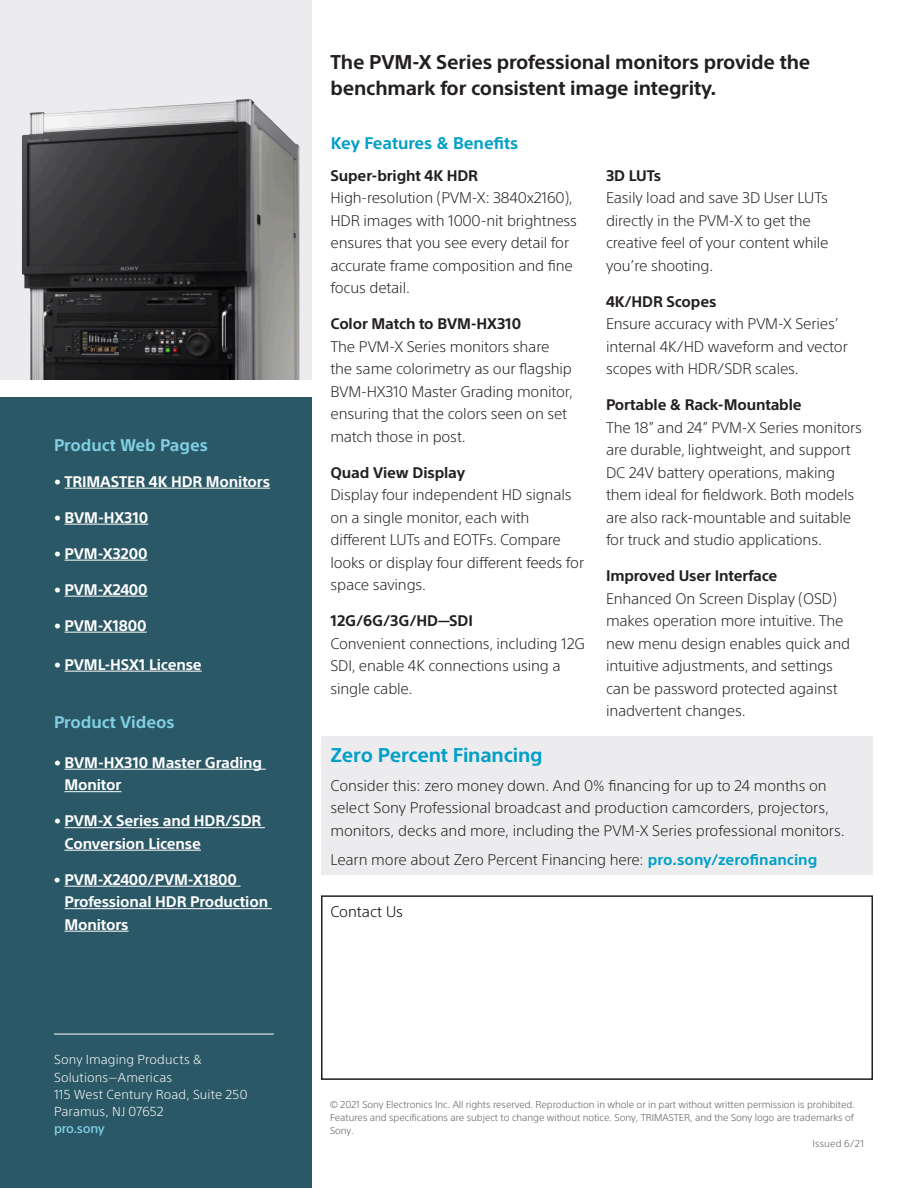
<style>
.page{position:relative;width:918px;height:1188px;background:#fff}
.page>*{position:absolute;margin:0;border:0;box-sizing:border-box;transform-origin:0 0}
.t1{font:700 19.5px/25.5px "SST Pro";letter-spacing:-.01em;color:#231f20}
.t2{font:700 19.5px "SST Pro";letter-spacing:-.01em;color:#029fc8}
.t3{font:700 16.5px "SST Pro";color:#81cfe3}
.t4{font:700 16.5px "SST Pro";color:#029fc8}
.t5{font:300 15px/22.5px "SST Pro";letter-spacing:-.01em;color:#231f20}
.t6{font:700 15px/22.5px "SST Pro";letter-spacing:-.01em;color:#fff}
.t7{font:300 15px "SST Pro";color:#000}
.MK_No__2014{font:300 12.75px/17.2px "SST Pro";letter-spacing:.01em;color:#fff}
.MK_No__2014-2{font:500 12.75px "SST Pro";letter-spacing:-.025em;color:#81cfe3}
.CopyRights_2014{font:300 9.75px/12.9px "SST Pro";letter-spacing:-.005em;color:#57585a;text-align:justify}
.CopyRights_2014-2{font:300 9.75px "SST Pro";letter-spacing:.015em;color:#57585a}
.s1{font-weight:700}
.s2{font-weight:700;color:#029fc8}
.s3{font-family:"SST"}
</style>
<div class="page">
<div style="left:0;top:397px;width:311px;height:791px;background:#2b5866"></div>
<hr style="left:54px;top:1034px;width:220px;height:1px;background:#fff">
<div style="left:321px;top:895px;width:552px;height:185px;border:2px solid #231f20"></div>
<div style="left:321px;top:736px;width:552px;height:139px;background:#ececee"></div>
<div style="left:0;top:0;width:312px;height:379px;background:#ececee"></div>
<img style="left:22px;top:98px;width:278px;height:281px">
<hr style="left:65px;top:488px;width:205px;height:1px;background:#fff">
<hr style="left:65px;top:524px;width:83px;height:1px;background:#fff">
<hr style="left:65px;top:560px;width:83px;height:1px;background:#fff">
<hr style="left:65px;top:596px;width:83px;height:1px;background:#fff">
<hr style="left:65px;top:632px;width:82px;height:1px;background:#fff">
<hr style="left:65px;top:671px;width:137px;height:1px;background:#fff">
<hr style="left:65px;top:769px;width:201px;height:1px;background:#fff">
<hr style="left:65px;top:791px;width:56px;height:1px;background:#fff">
<hr style="left:65px;top:827px;width:200px;height:1px;background:#fff">
<hr style="left:65px;top:850px;width:136px;height:1px;background:#fff">
<hr style="left:65px;top:886px;width:176px;height:1px;background:#fff">
<hr style="left:65px;top:908px;width:207px;height:1px;background:#fff">
<hr style="left:65px;top:931px;width:64px;height:1px;background:#fff">
<p class="t3" style="left:54px;top:435px;width:155px">Product Web Pages</p>
<p class="t6" style="left:54px;top:470px;width:218px">• TRIMASTER 4K HDR Monitors</p>
<p class="t6" style="left:54px;top:506px;width:96px">• BVM-HX310</p>
<p class="t6" style="left:54px;top:542px;width:95px">• PVM-X3200</p>
<p class="t6" style="left:54px;top:578px;width:95px">• PVM-X2400</p>
<p class="t6" style="left:54px;top:614px;width:94px">• PVM-X1800</p>
<p class="t6" style="left:54px;top:653px;width:149px">• PVML-HSX1 License</p>
<p class="t3" style="left:54px;top:713px;width:122px">Product Videos</p>
<p class="t6" style="left:65px;top:751px;width:199px;text-indent:-11px">• BVM-HX310 Master Grading<br>Monitor</p>
<p class="t6" style="left:65px;top:809px;width:198px;text-indent:-11px">• PVM-X Series and HDR/SDR<br>Conversion License</p>
<p class="t6" style="left:65px;top:868px;width:205px;text-indent:-11px">• PVM-X2400/PVM-X1800<br>Professional HDR Production<br>Monitors</p>
<p class="MK_No__2014" style="left:54px;top:1051px;width:149px">Sony Imaging Products &amp;<br>Solutions—Americas</p>
<p class="MK_No__2014" style="left:54px;top:1086px;width:195px">115 West Century Road, Suite 250</p>
<p class="MK_No__2014" style="left:54px;top:1103px;width:111px">Paramus, NJ 07652</p>
<p class="MK_No__2014-2" style="left:54px;top:1121px;width:52px">pro.sony</p>
<p class="t1" style="left:330px;top:49px;width:481px">The PVM-X Series professional monitors provide the benchmark for consistent image integrity.</p>
<p class="t4" style="left:331px;top:133px;width:189px">Key Features &amp; Benefits</p>
<p class="t5" style="left:330px;top:164px;width:248px"><span class="s1">Super-bright 4K HDR<br></span>High-resolution (PVM-X: 3840x2160),<br>HDR images with 1000-nit brightness ensures that you see every detail for accurate frame composition and fine focus detail.</p>
<p class="t5" style="left:330px;top:312px;width:244px"><span class="s1">Color Match to BVM-HX310<br></span>The PVM-X Series monitors share the same colorimetry as our flagship<br>BVM-HX310 Master Grading monitor, ensuring that the colors seen on set match those in post.</p>
<p class="t5" style="left:330px;top:461px;width:255px"><span class="s1">Quad View Display<br></span>Display four independent HD signals on a single monitor, each with different LUTs and EOTFs. Compare looks or display four different feeds for space savings.</p>
<p class="t5" style="left:330px;top:609px;width:256px"><span class="s1">12G/6G/3G/HD—SDI<br></span>Convenient connections, including 12G<br>SDI, enable 4K connections using a single cable.</p>
<p class="t5" style="left:606px;top:164px;width:224px"><span class="s1">3D LUTs<br></span>Easily load and save 3D User LUTs directly in the PVM-X to get the creative feel of your content while you’re shooting.</p>
<p class="t5" style="left:606px;top:290px;width:243px"><span class="s1">4K/HDR Scopes<br></span>Ensure accuracy with PVM-X Series’ internal 4K/HD waveform and vector scopes with HDR/SDR scales.</p>
<p class="t5" style="left:606px;top:393px;width:257px"><span class="s1">Portable &amp; Rack-Mountable<br></span>The 18” and 24” PVM-X Series monitors are durable, lightweight, and support DC 24V battery operations, making them ideal for fieldwork. Both models are also rack-mountable and suitable for truck and studio applications.</p>
<p class="t5" style="left:606px;top:564px;width:246px"><span class="s1">Improved User Interface<br></span>Enhanced On Screen Display (OSD) makes operation more intuitive. The new menu design enables quick and intuitive adjustments, and settings can be password protected against inadvertent changes.</p>
<p class="t2" style="left:330px;top:743px;width:214px">Zero Percent Financing</p>
<p class="t5" style="left:330px;top:774px;width:516px">Consider this: zero money down. And 0% financing for up to 24 months on select Sony Professional broadcast and production camcorders, projectors, monitors, decks and more, including the PVM-X Series professional monitors.</p>
<p class="t5" style="left:330px;top:848px;width:488px">Learn more about Zero Percent Financing here: <span class="s2">pro.sony/zerofinancing</span></p>
<p class="t7" style="left:330px;top:903px;width:74px">Contact Us</p>
<p class="CopyRights_2014" style="left:330px;top:1098px;width:526px">© 2021 Sony <span class="s3">Electronics I</span>nc. All rights reserved. Reproduction in whole or in part without written permission is prohibited.<br>Features and specifications are subject to change without notice. Sony, TRIMASTER, and the Sony logo are trademarks of Sony.</p>
<p class="CopyRights_2014-2" style="left:813px;top:1138px;width:53px">Issued 6/21</p>
</div>
